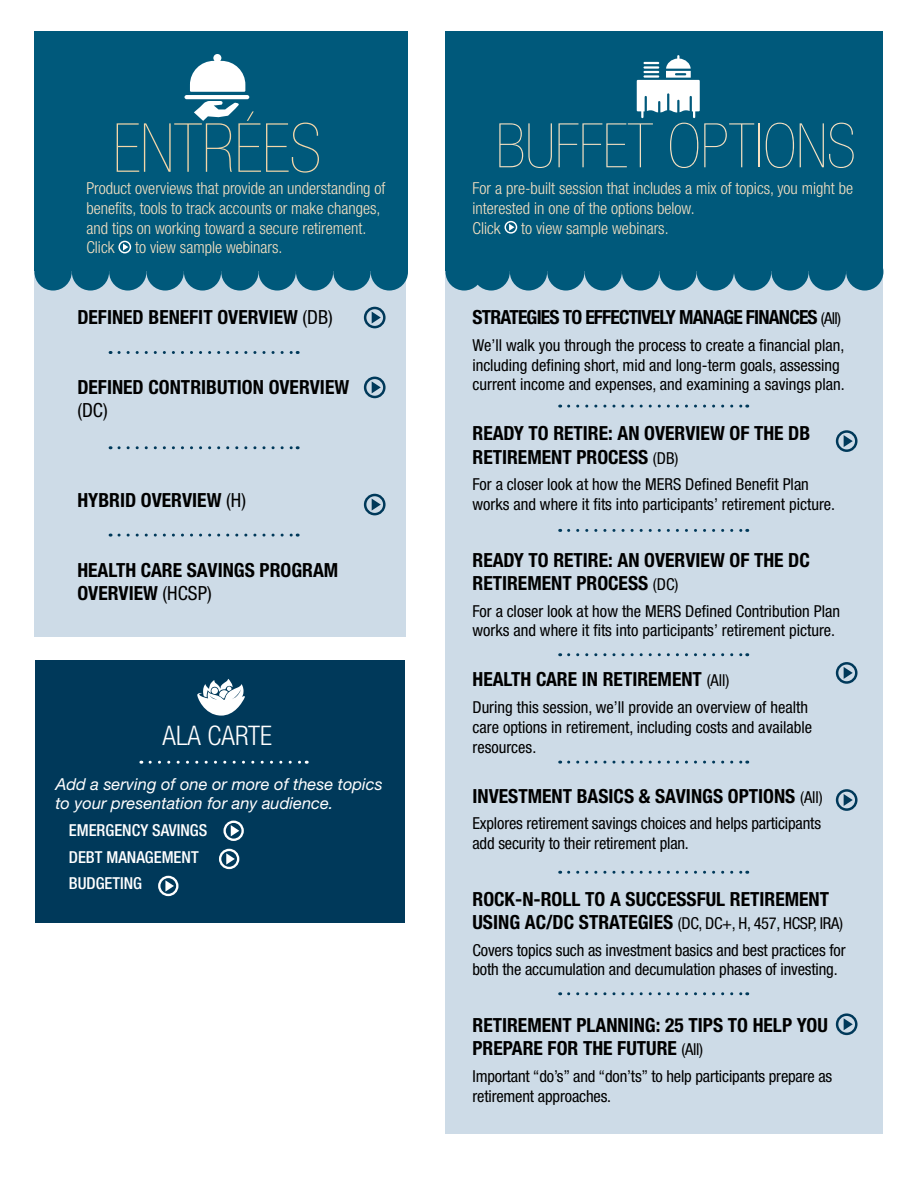
<style>
.page{position:relative;width:918px;height:1188px;background:#fff}
.page>*{position:absolute;margin:0;border:0;box-sizing:border-box;transform-origin:0 0}
.t1{font:200 condensed 67.8px "Helvetica Neue LT Std";color:#f2d6a9}
.t2{font:200 condensed 61.5px "Helvetica Neue LT Std";color:#f6e1c2}
.t3{font:300 condensed 27px "Helvetica Neue LT Std";color:#fff}
.t4{font:700 condensed 19.5px/23.4px "Helvetica Neue LT Std";color:#000}
.t5{font:700 condensed 19.5px "Helvetica Neue LT Std";letter-spacing:-.04em;color:#000}
.t6{font:condensed 19.5px "Helvetica Neue LT Std";color:#000}
.t7{font:condensed 16.5px/19.8px "Helvetica Neue LT Std";color:#000}
.t8{font:300 condensed 16.5px/19.8px "Helvetica Neue LT Std";color:#f6e1c2}
.t9{font:italic 16.5px/19.8px "Helvetica Neue LT Std";color:#fff}
.t10{font:500 condensed 16.5px/26.5px "Helvetica Neue LT Std";color:#fff}
.s1{font-weight:400}
.s2{font-weight:400;font-size:16.5px}
.s3{font-weight:700;font-size:19.5px}
</style>
<div class="page">
<div style="left:446px;top:31px;width:437px;height:1103px;background:#cddbe7"></div>
<div style="left:472px;top:253px;width:38px;height:38px;background:#00597b;border-radius:50%"></div>
<div style="left:771px;top:253px;width:38px;height:38px;background:#00597b;border-radius:50%"></div>
<div style="left:622px;top:253px;width:37px;height:38px;background:#00597b;border-radius:50%"></div>
<div style="left:547px;top:253px;width:38px;height:38px;background:#00597b;border-radius:50%"></div>
<div style="left:846px;top:253px;width:37px;height:38px;background:#00597b;border-radius:50%"></div>
<div style="left:697px;top:253px;width:37px;height:38px;background:#00597b;border-radius:50%"></div>
<div style="left:510px;top:253px;width:37px;height:38px;background:#00597b;border-radius:50%"></div>
<div style="left:809px;top:253px;width:37px;height:38px;background:#00597b;border-radius:50%"></div>
<div style="left:659px;top:253px;width:38px;height:38px;background:#00597b;border-radius:50%"></div>
<div style="left:585px;top:253px;width:37px;height:38px;background:#00597b;border-radius:50%"></div>
<div style="left:734px;top:253px;width:37px;height:38px;background:#00597b;border-radius:50%"></div>
<div style="left:446px;top:31px;width:437px;height:240px;background:#00597b"></div>
<div style="left:445px;top:253px;width:38px;height:38px;background:#00597b;border-radius:50%"></div>
<svg style="left:569px;top:405px;width:179px;height:3px"></svg>
<svg style="left:569px;top:529px;width:179px;height:3px"></svg>
<svg style="left:569px;top:653px;width:179px;height:3px"></svg>
<svg style="left:569px;top:871px;width:179px;height:3px"></svg>
<svg style="left:569px;top:992px;width:179px;height:3px"></svg>
<svg style="left:569px;top:761px;width:179px;height:3px"></svg>
<svg style="left:637px;top:55px;width:63px;height:63px"></svg>
<svg style="left:509px;top:224px;width:5px;height:7px"></svg>
<div style="left:505px;top:221px;width:12px;height:13px;border:1px solid #fff;border-radius:50%"></div>
<div style="left:35px;top:31px;width:371px;height:606px;background:#cddbe7"></div>
<div style="left:296px;top:253px;width:37px;height:38px;background:#00597b;border-radius:50%"></div>
<div style="left:146px;top:253px;width:38px;height:38px;background:#00597b;border-radius:50%"></div>
<div style="left:72px;top:253px;width:37px;height:38px;background:#00597b;border-radius:50%"></div>
<div style="left:371px;top:253px;width:37px;height:38px;background:#00597b;border-radius:50%"></div>
<div style="left:221px;top:253px;width:38px;height:38px;background:#00597b;border-radius:50%"></div>
<div style="left:34px;top:253px;width:38px;height:38px;background:#00597b;border-radius:50%"></div>
<div style="left:333px;top:253px;width:38px;height:38px;background:#00597b;border-radius:50%"></div>
<div style="left:184px;top:253px;width:37px;height:38px;background:#00597b;border-radius:50%"></div>
<div style="left:109px;top:253px;width:37px;height:38px;background:#00597b;border-radius:50%"></div>
<div style="left:259px;top:253px;width:37px;height:38px;background:#00597b;border-radius:50%"></div>
<div style="left:35px;top:31px;width:373px;height:240px;background:#00597b"></div>
<hr style="left:185px;top:95px;width:64px;height:4px;background:#fff;border-radius:2px">
<svg style="left:190px;top:54px;width:55px;height:38px"></svg>
<svg style="left:194px;top:101px;width:45px;height:20px"></svg>
<svg style="left:119px;top:351px;width:179px;height:3px"></svg>
<svg style="left:119px;top:446px;width:179px;height:3px"></svg>
<svg style="left:119px;top:534px;width:179px;height:3px"></svg>
<svg style="left:123px;top:244px;width:5px;height:7px"></svg>
<div style="left:118px;top:241px;width:13px;height:12px;border:1px solid #fff;border-radius:50%"></div>
<div style="left:35px;top:660px;width:370px;height:263px;background:#00395a"></div>
<svg style="left:197px;top:679px;width:48px;height:37px"></svg>
<svg style="left:150px;top:761px;width:157px;height:3px"></svg>
<svg style="left:231px;top:825px;width:8px;height:11px"></svg>
<div style="left:223px;top:821px;width:21px;height:20px;border:2px solid #fff;border-radius:50%"></div>
<svg style="left:226px;top:853px;width:9px;height:12px"></svg>
<div style="left:219px;top:849px;width:20px;height:20px;border:2px solid #fff;border-radius:50%"></div>
<svg style="left:165px;top:880px;width:9px;height:12px"></svg>
<div style="left:158px;top:876px;width:20px;height:20px;border:2px solid #fff;border-radius:50%"></div>
<svg style="left:372px;top:312px;width:9px;height:12px"></svg>
<div style="left:364px;top:307px;width:22px;height:21px;border:2px solid #00395a;border-radius:50%"></div>
<svg style="left:372px;top:381px;width:9px;height:12px"></svg>
<div style="left:364px;top:377px;width:22px;height:21px;border:2px solid #00395a;border-radius:50%"></div>
<svg style="left:372px;top:499px;width:9px;height:12px"></svg>
<div style="left:364px;top:494px;width:22px;height:21px;border:2px solid #00395a;border-radius:50%"></div>
<svg style="left:844px;top:435px;width:9px;height:12px"></svg>
<div style="left:836px;top:430px;width:22px;height:22px;border:2px solid #00395a;border-radius:50%"></div>
<svg style="left:844px;top:1018px;width:9px;height:12px"></svg>
<div style="left:836px;top:1013px;width:22px;height:22px;border:2px solid #00395a;border-radius:50%"></div>
<svg style="left:844px;top:667px;width:9px;height:12px"></svg>
<div style="left:836px;top:662px;width:22px;height:22px;border:2px solid #00395a;border-radius:50%"></div>
<svg style="left:844px;top:794px;width:9px;height:12px"></svg>
<div style="left:836px;top:789px;width:22px;height:22px;border:2px solid #00395a;border-radius:50%"></div>
<h1 class="t1" style="left:113px;top:111px;width:210px">ENTRÉES</h1>
<p class="t8" style="left:86px;top:178px;width:301px">Product overviews that provide an understanding of benefits, tools to track accounts or make changes, and tips on working toward a secure retirement.<br>Click</p>
<p class="t8" style="left:135px;top:238px;width:149px">to view sample webinars.</p>
<p class="t4" style="left:77px;top:305px;width:257px">DEFINED BENEFIT OVERVIEW <span class="s1">(DB)</span></p>
<p class="t4" style="left:77px;top:375px;width:273px">DEFINED CONTRIBUTION OVERVIEW</p>
<p class="t6" style="left:77px;top:399px;width:32px">(DC)</p>
<p class="t4" style="left:77px;top:488px;width:170px">HYBRID OVERVIEW <span class="s1">(H)</span></p>
<p class="t4" style="left:77px;top:558px;width:262px">HEALTH CARE SAVINGS PROGRAM<br>OVERVIEW <span class="s1">(HCSP)</span></p>
<h3 class="t3" style="left:163px;top:720px;width:111px">ALA CARTE</h3>
<p class="t9" style="left:55px;top:774px;width:329px">Add a serving of one or more of these topics to your presentation for any audience.</p>
<p class="t10" style="left:69px;top:817px;width:140px">EMERGENCY SAVINGS<br>DEBT MANAGEMENT<br>BUDGETING</p>
<h2 class="t2" style="left:496px;top:112px;width:361px">BUFFET OPTIONS</h2>
<p class="t8" style="left:472px;top:178px;width:382px">For a pre-built session that includes a mix of topics, you might be interested in one of the options below.<br>Click</p>
<p class="t8" style="left:521px;top:218px;width:149px">to view sample webinars.</p>
<p class="t5" style="left:472px;top:305px;width:370px">STRATEGIES TO EFFECTIVELY MANAGE FINANCES <span class="s2">(All)</span></p>
<p class="t7" style="left:473px;top:335px;width:374px">We’ll walk you through the process to create a financial plan, including defining short, mid and long-term goals, assessing current income and expenses, and examining a savings plan.</p>
<p class="t4" style="left:472px;top:421px;width:339px">READY TO RETIRE: AN OVERVIEW OF THE DB<br>RETIREMENT PROCESS <span class="s2">(DB)</span></p>
<p class="t7" style="left:473px;top:474px;width:364px">For a closer look at how the MERS Defined Benefit Plan works and where it fits into participants’ retirement picture.</p>
<p class="t4" style="left:472px;top:548px;width:339px">READY TO RETIRE: AN OVERVIEW OF THE DC<br>RETIREMENT PROCESS <span class="s2">(DC)</span></p>
<p class="t7" style="left:473px;top:601px;width:369px">For a closer look at how the MERS Defined Contribution Plan works and where it fits into participants’ retirement picture.</p>
<p class="t4" style="left:472px;top:668px;width:259px">HEALTH CARE IN RETIREMENT <span class="s2">(All)</span></p>
<p class="t7" style="left:473px;top:697px;width:341px">During this session, we’ll provide an overview of health care options in retirement, including costs and available resources.</p>
<p class="t4" style="left:472px;top:784px;width:352px">INVESTMENT BASICS &amp; SAVINGS OPTIONS <span class="s2">(All)</span></p>
<p class="t7" style="left:472px;top:813px;width:350px">Explores retirement savings choices and helps participants add security to their retirement plan.</p>
<p class="t4" style="left:472px;top:887px;width:358px">ROCK-N-ROLL TO A SUCCESSFUL RETIREMENT</p>
<p class="t7" style="left:472px;top:910px;width:375px;line-height:26.5px"><span class="s3">USING AC/DC STRATEGIES</span> (DC, DC+, H, 457, HCSP, IRA)<br>Covers topics such as investment basics and best practices for</p>
<p class="t7" style="left:472px;top:960px;width:367px">both the accumulation and decumulation phases of investing.</p>
<p class="t4" style="left:472px;top:1013px;width:357px">RETIREMENT PLANNING: 25 TIPS TO HELP YOU<br>PREPARE FOR THE FUTURE <span class="s2">(All)</span></p>
<p class="t7" style="left:473px;top:1066px;width:361px">Important “do’s” and “don’ts” to help participants prepare as retirement approaches.</p>
</div>
